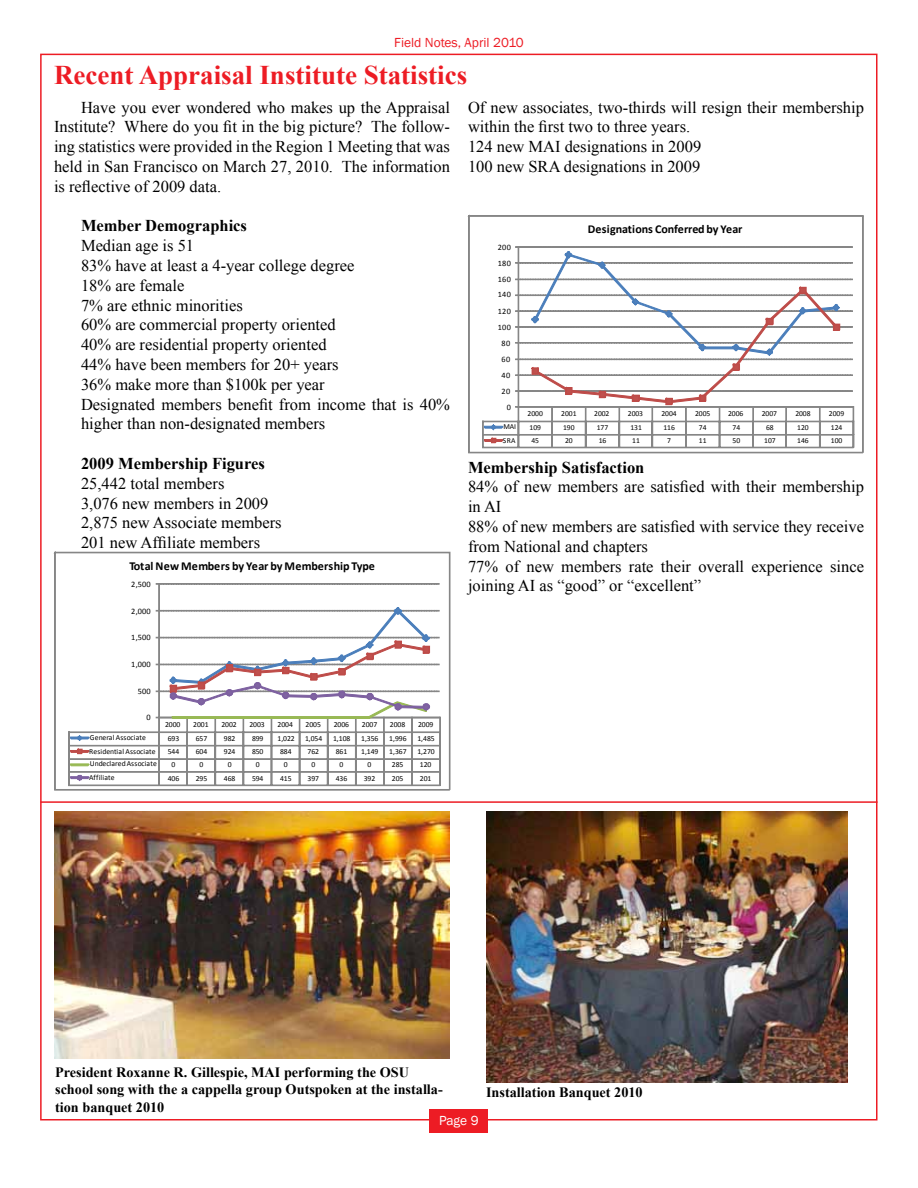
<style>
.page{position:relative;width:918px;height:1188px;background:#fff}
.page>*{position:absolute;margin:0;border:0;box-sizing:border-box;transform-origin:0 0}
.t1{font:700 27px "Times New Roman";color:#ed1c24}
.t2{font:16.5px/19.8px "Times New Roman";color:#000}
.t3{font:700 16.5px "Times New Roman";color:#000}
.t4{font:700 14.25px/17.1px "Times New Roman";color:#000}
.t5{font:13.5px "Franklin Gothic";color:#ed1c24}
.t6{font:13.5px "Franklin Gothic";color:#fff}
.t7{font:700 12.15px "Calibri";color:#000}
.t8{font:700 12px "Calibri";letter-spacing:-.005em;color:#000}
.t9{font:8.25px "Calibri";letter-spacing:.03em;color:#000}
.t10{font:7.65px "Calibri";letter-spacing:-.005em;color:#000}
.t11{font:7.65px "Calibri";letter-spacing:.02em;color:#000}
</style>
<div class="page">
<div style="left:430px;top:1109px;width:58px;height:23px;background:#ed1c24"></div>
<svg style="left:54px;top:551px;width:397px;height:240px"></svg>
<svg style="left:468px;top:215px;width:396px;height:239px"></svg>
<hr style="left:40px;top:801px;width:838px;height:2px;background:#ed1c24">
<img style="left:54px;top:812px;width:396px;height:247px">
<img style="left:487px;top:812px;width:361px;height:270px">
<p class="t5" style="left:394px;top:34px;width:131px">Field Notes, April 2010</p>
<h1 class="t1" style="left:54px;top:59px;width:415px">Recent Appraisal Institute Statistics</h1>
<p class="t2" style="left:54px;top:97px;width:398px;text-align:justify;text-indent:27px">Have you ever wondered who makes up the Appraisal Institute? Where do you fit in the big picture? The follow&shy;ing statistics were provided in the Region 1 Meeting that was held in San Francisco on March 27, 2010. The information is reflective of 2009 data.</p>
<p class="t3" style="left:81px;top:216px;width:168px">Member Demographics</p>
<p class="t2" style="left:81px;top:236px;width:371px">Median age is 51<br>83% have at least a 4-year college degree<br>18% are female<br>7% are ethnic minorities<br>60% are commercial property oriented<br>40% are residential property oriented<br>44% have been members for 20+ years<br>36% make more than $100k per year<br>Designated members benefit from income that is 40% higher than non-designated members</p>
<p class="t3" style="left:81px;top:454px;width:185px">2009 Membership Figures</p>
<p class="t2" style="left:81px;top:473px;width:202px">25,442 total members<br>3,076 new members in 2009<br>2,875 new Associate members<br>201 new Affiliate members</p>
<p class="t7" style="left:129px;top:559px;width:247px">Total New Members by Year by Membership Type</p>
<p class="t9" style="left:131px;top:579px;width:21px">2,500</p>
<p class="t9" style="left:131px;top:606px;width:21px">2,000</p>
<p class="t9" style="left:131px;top:632px;width:21px">1,500</p>
<p class="t9" style="left:131px;top:659px;width:21px">1,000</p>
<p class="t9" style="left:138px;top:686px;width:15px">500</p>
<p class="t9" style="left:147px;top:713px;width:6px">0</p>
<p class="t10" style="left:165px;top:720px;width:17px">2000</p>
<p class="t10" style="left:193px;top:720px;width:17px">2001</p>
<p class="t10" style="left:221px;top:720px;width:17px">2002</p>
<p class="t10" style="left:249px;top:720px;width:17px">2003</p>
<p class="t10" style="left:278px;top:720px;width:17px">2004</p>
<p class="t10" style="left:306px;top:720px;width:17px">2005</p>
<p class="t10" style="left:334px;top:720px;width:17px">2006</p>
<p class="t10" style="left:362px;top:720px;width:17px">2007</p>
<p class="t10" style="left:390px;top:720px;width:17px">2008</p>
<p class="t10" style="left:418px;top:720px;width:17px">2009</p>
<p class="t10" style="left:90px;top:733px;width:58px">General Associate</p>
<p class="t10" style="left:168px;top:734px;width:13px">693</p>
<p class="t10" style="left:196px;top:734px;width:13px">657</p>
<p class="t10" style="left:224px;top:734px;width:13px">982</p>
<p class="t10" style="left:252px;top:734px;width:13px">899</p>
<p class="t10" style="left:278px;top:734px;width:19px">1,022</p>
<p class="t10" style="left:305px;top:734px;width:19px">1,054</p>
<p class="t10" style="left:333px;top:734px;width:19px">1,108</p>
<p class="t10" style="left:361px;top:734px;width:19px">1,356</p>
<p class="t10" style="left:389px;top:734px;width:19px">1,996</p>
<p class="t10" style="left:417px;top:734px;width:19px">1,485</p>
<p class="t10" style="left:89px;top:746px;width:68px">Residential Associate</p>
<p class="t10" style="left:168px;top:747px;width:13px">544</p>
<p class="t10" style="left:196px;top:747px;width:13px">604</p>
<p class="t10" style="left:224px;top:747px;width:13px">924</p>
<p class="t10" style="left:252px;top:747px;width:13px">850</p>
<p class="t10" style="left:280px;top:747px;width:13px">884</p>
<p class="t10" style="left:308px;top:747px;width:13px">762</p>
<p class="t10" style="left:336px;top:747px;width:13px">861</p>
<p class="t10" style="left:361px;top:747px;width:19px">1,149</p>
<p class="t10" style="left:389px;top:747px;width:19px">1,367</p>
<p class="t10" style="left:417px;top:747px;width:19px">1,270</p>
<p class="t10" style="left:90px;top:759px;width:69px">Undeclared Associate</p>
<p class="t10" style="left:172px;top:760px;width:5px">0</p>
<p class="t10" style="left:200px;top:760px;width:5px">0</p>
<p class="t10" style="left:228px;top:760px;width:5px">0</p>
<p class="t10" style="left:256px;top:760px;width:5px">0</p>
<p class="t10" style="left:284px;top:760px;width:5px">0</p>
<p class="t10" style="left:311px;top:760px;width:5px">0</p>
<p class="t10" style="left:340px;top:760px;width:5px">0</p>
<p class="t10" style="left:368px;top:760px;width:5px">0</p>
<p class="t10" style="left:392px;top:760px;width:13px">285</p>
<p class="t10" style="left:420px;top:760px;width:13px">120</p>
<p class="t11" style="left:89px;top:773px;width:27px">Affiliate</p>
<p class="t10" style="left:168px;top:773px;width:13px">406</p>
<p class="t10" style="left:196px;top:773px;width:13px">295</p>
<p class="t10" style="left:224px;top:773px;width:13px">468</p>
<p class="t10" style="left:252px;top:773px;width:13px">594</p>
<p class="t10" style="left:280px;top:773px;width:13px">415</p>
<p class="t10" style="left:308px;top:773px;width:13px">397</p>
<p class="t10" style="left:336px;top:773px;width:13px">436</p>
<p class="t10" style="left:364px;top:773px;width:13px">392</p>
<p class="t10" style="left:392px;top:773px;width:13px">205</p>
<p class="t10" style="left:420px;top:773px;width:13px">201</p>
<p class="t2" style="left:468px;top:97px;width:397px">Of new associates, two-thirds will resign their membership within the first two to three years.<br>124 new MAI designations in 2009<br>100 new SRA designations in 2009</p>
<p class="t9" style="left:498px;top:242px;width:15px">200</p>
<p class="t9" style="left:498px;top:258px;width:15px">180</p>
<p class="t9" style="left:498px;top:274px;width:15px">160</p>
<p class="t9" style="left:498px;top:290px;width:15px">140</p>
<p class="t9" style="left:498px;top:306px;width:15px">120</p>
<p class="t9" style="left:498px;top:322px;width:15px">100</p>
<p class="t9" style="left:502px;top:338px;width:10px">80</p>
<p class="t9" style="left:502px;top:354px;width:10px">60</p>
<p class="t9" style="left:502px;top:370px;width:10px">40</p>
<p class="t9" style="left:502px;top:386px;width:10px">20</p>
<p class="t9" style="left:507px;top:402px;width:6px">0</p>
<p class="t8" style="left:588px;top:222px;width:156px">Designations Conferred by Year</p>
<p class="t10" style="left:528px;top:409px;width:17px">2000</p>
<p class="t10" style="left:561px;top:409px;width:17px">2001</p>
<p class="t10" style="left:594px;top:409px;width:17px">2002</p>
<p class="t10" style="left:628px;top:409px;width:17px">2003</p>
<p class="t10" style="left:661px;top:409px;width:17px">2004</p>
<p class="t10" style="left:695px;top:409px;width:17px">2005</p>
<p class="t10" style="left:728px;top:409px;width:17px">2006</p>
<p class="t10" style="left:762px;top:409px;width:17px">2007</p>
<p class="t10" style="left:795px;top:409px;width:17px">2008</p>
<p class="t10" style="left:829px;top:409px;width:17px">2009</p>
<p class="t10" style="left:504px;top:422px;width:14px">MAI</p>
<p class="t10" style="left:530px;top:423px;width:13px">109</p>
<p class="t10" style="left:563px;top:423px;width:13px">190</p>
<p class="t10" style="left:597px;top:423px;width:13px">177</p>
<p class="t10" style="left:630px;top:423px;width:13px">131</p>
<p class="t10" style="left:663px;top:423px;width:13px">116</p>
<p class="t10" style="left:699px;top:423px;width:9px">74</p>
<p class="t10" style="left:733px;top:423px;width:9px">74</p>
<p class="t10" style="left:766px;top:423px;width:9px">68</p>
<p class="t10" style="left:797px;top:423px;width:13px">120</p>
<p class="t10" style="left:831px;top:423px;width:13px">124</p>
<p class="t10" style="left:503px;top:435px;width:14px">SRA</p>
<p class="t10" style="left:531px;top:436px;width:9px">45</p>
<p class="t10" style="left:565px;top:436px;width:9px">20</p>
<p class="t10" style="left:599px;top:436px;width:9px">16</p>
<p class="t10" style="left:632px;top:436px;width:9px">11</p>
<p class="t10" style="left:667px;top:436px;width:5px">7</p>
<p class="t10" style="left:699px;top:436px;width:9px">11</p>
<p class="t10" style="left:733px;top:436px;width:9px">50</p>
<p class="t10" style="left:764px;top:436px;width:13px">107</p>
<p class="t10" style="left:797px;top:436px;width:13px">146</p>
<p class="t10" style="left:831px;top:436px;width:13px">100</p>
<p class="t3" style="left:468px;top:458px;width:178px">Membership Satisfaction</p>
<p class="t2" style="left:468px;top:477px;width:398px">84% of new members are satisfied with their membership in AI<br>88% of new members are satisfied with service they receive from National and chapters<br>77% of new members rate their overall experience since joining AI as “good” or “excellent”</p>
<p class="t4" style="left:55px;top:1064px;width:389px">President Roxanne R. Gillespie, MAI performing the OSU school song with the a cappella group Outspoken at the installa&shy;tion banquet 2010</p>
<p class="t6" style="left:439px;top:1112px;width:41px">Page 9</p>
<p class="t4" style="left:486px;top:1084px;width:158px">Installation Banquet 2010</p>
</div>
